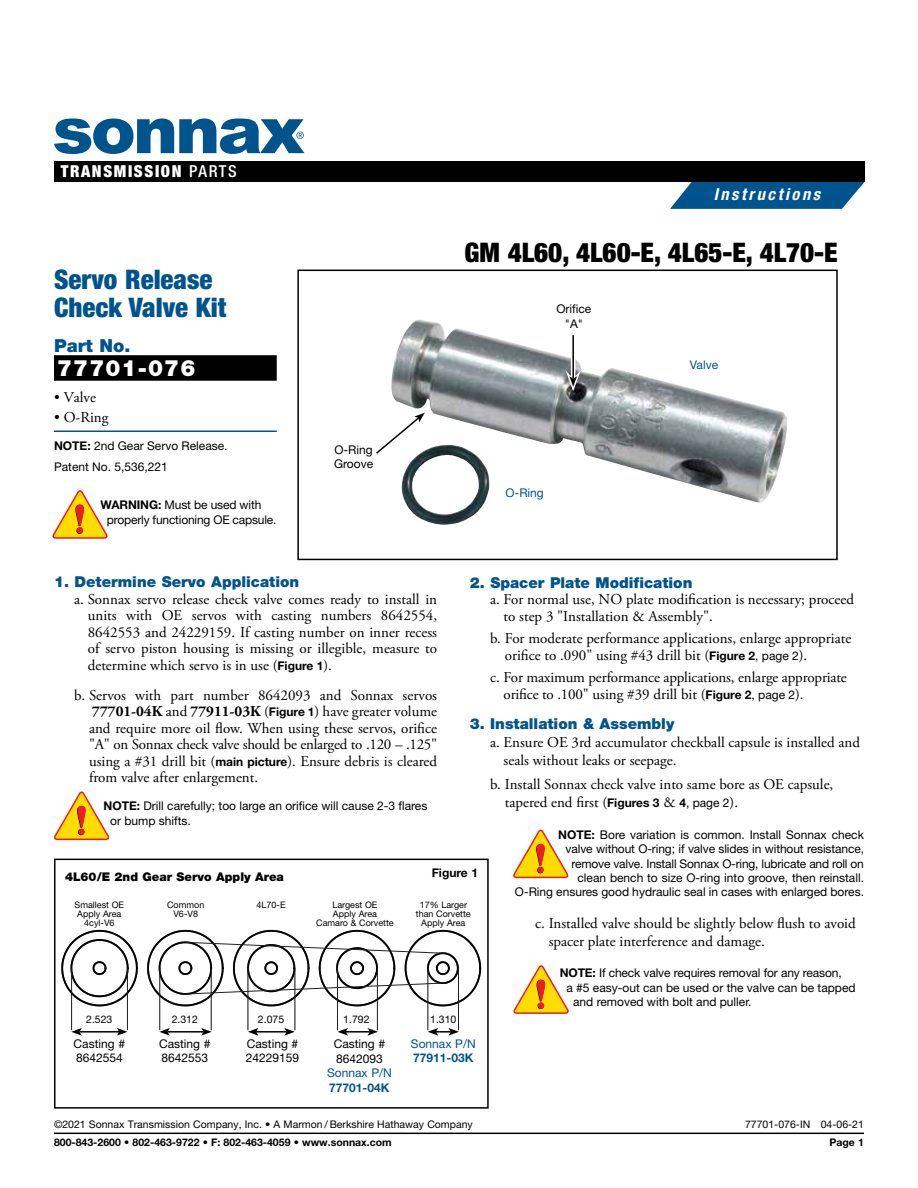
<style>
.page{position:relative;width:918px;height:1188px;background:#fff}
.page>*{position:absolute;margin:0;border:0;box-sizing:border-box;transform-origin:0 0}
.t1{font:900 condensed 27px "Helvetica Neue LT Std";color:#000}
.t2{font:900 condensed 27px/27.8px "Helvetica Neue LT Std";color:#00548e}
.t3{font:900 22.5px "Helvetica Neue LT Std";letter-spacing:.05em;color:#fff}
.t4{font:900 18px "Helvetica Neue LT Std";color:#00548e}
.t5{font:900 condensed 16.5px "Helvetica Neue LT Std";letter-spacing:.1em;color:#fff}
.t6{font:italic 700 condensed 16.5px "Helvetica Neue LT Std";letter-spacing:.155em;color:#fff}
.t7{font:15px/16.5px "Adobe Garamond Pro";color:#000}
.t8{font:900 15px "Helvetica Neue LT Std";color:#00548e}
.t9{font:12px/14.4px "Helvetica Neue LT Std";color:#000}
.t10{font:12px "Helvetica Neue LT Std";color:#00548e}
.t11{font:900 12px "Helvetica Neue LT Std";color:#000}
.t12{font:700 12px "Helvetica Neue LT Std";color:#00548e}
.t13{font:700 12px "Helvetica Neue LT Std";color:#000}
.t14{font:10.5px "Helvetica Neue LT Std";color:#000}
.t15{font:700 10.5px "Helvetica Neue LT Std";color:#000}
.t16{font:9px/9px "Helvetica Neue LT Std";color:#000;text-align:center}
.s1{font-weight:500}
.s2{font-weight:700}
.s3{font-family:"Helvetica Neue LT Std";font-weight:700;font-size:12px}
.s4{font-family:"Helvetica Neue LT Std";font-size:12px}
</style>
<div class="page">
<svg style="left:54px;top:791px;width:55px;height:49px"></svg>
<div style="left:54px;top:355px;width:223px;height:26px;background:#000"></div>
<hr style="left:54px;top:431px;width:223px;height:1px;background:#00548e">
<svg style="left:53px;top:490px;width:55px;height:49px"></svg>
<img style="left:391px;top:319px;width:396px;height:206px">
<div style="left:297px;top:270px;width:541px;height:290px;border:2px solid #000"></div>
<svg style="left:376px;top:413px;width:49px;height:42px"></svg>
<hr style="left:571px;top:337px;width:4px;height:42px;background:#fff">
<hr style="left:572px;top:335px;width:2px;height:44px;background:#000">
<svg style="left:566px;top:370px;width:15px;height:21px"></svg>
<hr style="left:71px;top:968px;width:1px;height:62px;background:#231f20">
<hr style="left:127px;top:968px;width:1px;height:62px;background:#231f20">
<hr style="left:159px;top:968px;width:1px;height:62px;background:#231f20">
<hr style="left:211px;top:968px;width:1px;height:62px;background:#231f20">
<hr style="left:248px;top:968px;width:1px;height:62px;background:#231f20">
<hr style="left:294px;top:968px;width:1px;height:62px;background:#231f20">
<hr style="left:337px;top:968px;width:1px;height:62px;background:#231f20">
<hr style="left:377px;top:968px;width:1px;height:62px;background:#231f20">
<hr style="left:427px;top:968px;width:1px;height:62px;background:#231f20">
<hr style="left:458px;top:968px;width:1px;height:62px;background:#231f20">
<svg style="left:61px;top:929px;width:421px;height:78px"></svg>
<div style="left:54px;top:859px;width:435px;height:250px;border:2px solid #000"></div>
<hr style="left:79px;top:1031px;width:40px;height:2px;background:#000">
<svg style="left:71px;top:1028px;width:11px;height:8px"></svg>
<svg style="left:117px;top:1028px;width:10px;height:8px"></svg>
<hr style="left:167px;top:1031px;width:36px;height:2px;background:#000">
<svg style="left:159px;top:1028px;width:11px;height:8px"></svg>
<svg style="left:201px;top:1028px;width:11px;height:8px"></svg>
<hr style="left:256px;top:1031px;width:31px;height:2px;background:#000">
<svg style="left:248px;top:1028px;width:10px;height:8px"></svg>
<svg style="left:284px;top:1028px;width:11px;height:8px"></svg>
<hr style="left:346px;top:1031px;width:24px;height:2px;background:#000">
<svg style="left:338px;top:1028px;width:10px;height:8px"></svg>
<svg style="left:367px;top:1028px;width:11px;height:8px"></svg>
<svg style="left:428px;top:1028px;width:31px;height:8px"></svg>
<svg style="left:513px;top:830px;width:55px;height:48px"></svg>
<svg style="left:514px;top:965px;width:55px;height:49px"></svg>
<hr style="left:54px;top:1133px;width:810px;height:1px;background:#000">
<svg style="left:670px;top:182px;width:195px;height:27px;background:#1e689b"></svg>
<div style="left:54px;top:161px;width:811px;height:21px;background:#000"></div>
<svg style="left:54px;top:118px;width:250px;height:36px"></svg>
<p class="t5" style="left:61px;top:161px;width:178px">TRANSMISSION <span class="s1">PARTS</span></p>
<h1 class="t2" style="left:54px;top:265px;width:174px">Servo Release<br>Check Valve Kit</h1>
<p class="t4" style="left:54px;top:335px;width:78px">Part No.</p>
<h2 class="t3" style="left:57px;top:355px;width:140px">77701-076</h2>
<p class="t7" style="left:54px;top:389px;width:44px">• Valve</p>
<p class="t7" style="left:54px;top:410px;width:56px">• O-Ring</p>
<p class="t9" style="left:54px;top:435px;width:175px;line-height:21.1px"><span class="s2">NOTE:</span> 2nd Gear Servo Release.<br>Patent No. 5,536,221</p>
<p class="t9" style="left:107px;top:498px;width:171px;text-indent:-6px"><span class="s2">WARNING:</span> Must be used with properly functioning OE capsule.</p>
<p class="t9" style="left:334px;top:442px;width:41px">O-Ring<br>Groove</p>
<p class="t6" style="left:714px;top:185px;width:108px">Instructions</p>
<h1 class="t1" style="left:465px;top:236px;width:375px">GM 4L60, 4L60-E, 4L65-E, 4L70-E</h1>
<p class="t9" style="left:556px;top:302px;width:36px;text-align:center">Orifice "A"</p>
<p class="t10" style="left:506px;top:485px;width:40px">O-Ring</p>
<p class="t10" style="left:690px;top:358px;width:30px">Valve</p>
<p class="t8" style="left:54px;top:573px;width:247px">1. Determine Servo Application</p>
<p class="t7" style="left:88px;top:591px;width:351px;text-align:justify;text-indent:-14px">a. Sonnax servo release check valve comes ready to install in units with OE servos with casting numbers 8642554, 8642553 and 24229159. If casting number on inner recess of servo piston housing is missing or illegible, measure to determine which servo is in use (<span class="s3">Figure 1</span>).</p>
<p class="t7" style="left:89px;top:687px;width:350px;text-align:justify;text-indent:-15px">b. Servos with part number 8642093 and Sonnax servos <span class="s2">77701-04K</span> and <span class="s2">77911-03K</span> (<span class="s3">Figure 1</span>) have greater volume and require more oil flow. When using these servos, orifice "A" on Sonnax check valve should be enlarged to .120 – .125" using a #31 drill bit (<span class="s3">main picture</span>). Ensure debris is cleared from valve after enlargement.</p>
<p class="t9" style="left:110px;top:799px;width:319px;text-indent:-7px"><span class="s2">NOTE:</span> Drill carefully; too large an orifice will cause 2-3 flares or bump shifts.</p>
<p class="t8" style="left:470px;top:573px;width:224px">2. Spacer Plate Modification</p>
<p class="t7" style="left:504px;top:592px;width:352px;text-indent:-14px">a. For normal use, NO plate modification is necessary; proceed to step 3 "Installation &amp; Assembly".</p>
<p class="t7" style="left:505px;top:631px;width:348px;text-indent:-15px">b. For moderate performance applications, enlarge appropriate orifice to .090" using #43 drill bit (<span class="s3">Figure 2</span><span class="s4">, page 2</span>).</p>
<p class="t7" style="left:504px;top:670px;width:345px;text-indent:-14px">c. For maximum performance applications, enlarge appropriate orifice to .100" using #39 drill bit (<span class="s3">Figure 2</span><span class="s4">, page 2</span>).</p>
<p class="t8" style="left:470px;top:715px;width:206px">3. Installation &amp; Assembly</p>
<p class="t7" style="left:504px;top:734px;width:358px;line-height:18px;text-indent:-14px">a. Ensure OE 3rd accumulator checkball capsule is installed and seals without leaks or seepage.</p>
<p class="t7" style="left:505px;top:776px;width:330px;line-height:18px;text-indent:-15px">b. Install Sonnax check valve into same bore as OE capsule, tapered end first (<span class="s3">Figures 3</span> &amp; <span class="s3">4</span><span class="s4">, page 2</span>).</p>
<p class="t9" style="left:515px;top:827px;width:351px;text-align:right"><span class="s2">NOTE:</span> Bore variation is common. Install Sonnax check<br>valve without O-ring; if valve slides in without resistance,<br>remove valve. Install Sonnax O-ring, lubricate and roll on<br>clean bench to size O-ring into groove, then reinstall.<br>O-Ring ensures good hydraulic seal in cases with enlarged bores.</p>
<p class="t7" style="left:549px;top:915px;width:309px;line-height:18px;text-indent:-14px">c. Installed valve should be slightly below flush to avoid spacer plate interference and damage.</p>
<p class="t9" style="left:560px;top:966px;width:284px"><span class="s2">NOTE:</span> If check valve requires removal for any reason,</p>
<p class="t9" style="left:566px;top:980px;width:291px">a #5 easy-out can be used or the valve can be tapped</p>
<p class="t9" style="left:573px;top:995px;width:180px">and removed with bolt and puller.</p>
<p class="t13" style="left:432px;top:865px;width:48px">Figure 1</p>
<p class="t11" style="left:65px;top:870px;width:220px">4L60/E 2nd Gear Servo Apply Area</p>
<p class="t16" style="left:75px;top:900px;width:51px">Smallest OE<br>Apply Area<br>4cyl-V6</p>
<p class="t16" style="left:167px;top:900px;width:39px">Common<br>V6-V8</p>
<p class="t16" style="left:257px;top:900px;width:31px">4L70-E</p>
<p class="t16" style="left:316px;top:900px;width:79px">Largest OE<br>Apply Area<br>Camaro &amp; Corvette</p>
<p class="t16" style="left:416px;top:900px;width:56px">17% Larger than Corvette<br>Apply Area</p>
<p class="t14" style="left:86px;top:1013px;width:28px">2.523</p>
<p class="t9" style="left:74px;top:1036px;width:53px">Casting #<br>8642554</p>
<p class="t14" style="left:172px;top:1013px;width:28px">2.312</p>
<p class="t9" style="left:159px;top:1036px;width:53px">Casting #<br>8642553</p>
<p class="t14" style="left:258px;top:1013px;width:28px">2.075</p>
<p class="t9" style="left:246px;top:1036px;width:55px">Casting #<br>24229159</p>
<p class="t14" style="left:343px;top:1013px;width:28px">1.792</p>
<p class="t9" style="left:334px;top:1037px;width:53px">Casting #<br>8642093</p>
<p class="t10" style="left:327px;top:1066px;width:66px">Sonnax P/N</p>
<p class="t12" style="left:329px;top:1080px;width:62px">77701-04K</p>
<p class="t14" style="left:430px;top:1013px;width:28px">1.310</p>
<p class="t10" style="left:411px;top:1037px;width:66px">Sonnax P/N</p>
<p class="t12" style="left:413px;top:1051px;width:62px">77911-03K</p>
<p class="t14" style="left:54px;top:1118px;width:420px">©2021 Sonnax Transmission Company, Inc. • A Marmon / Berkshire Hathaway Company</p>
<p class="t14" style="left:745px;top:1118px;width:120px">77701-076-IN 04-06-21</p>
<p class="t15" style="left:54px;top:1136px;width:339px">800-843-2600 • 802-463-9722 • F: 802-463-4059 • www.sonnax.com</p>
<p class="t15" style="left:829px;top:1136px;width:36px">Page 1</p>
</div>
